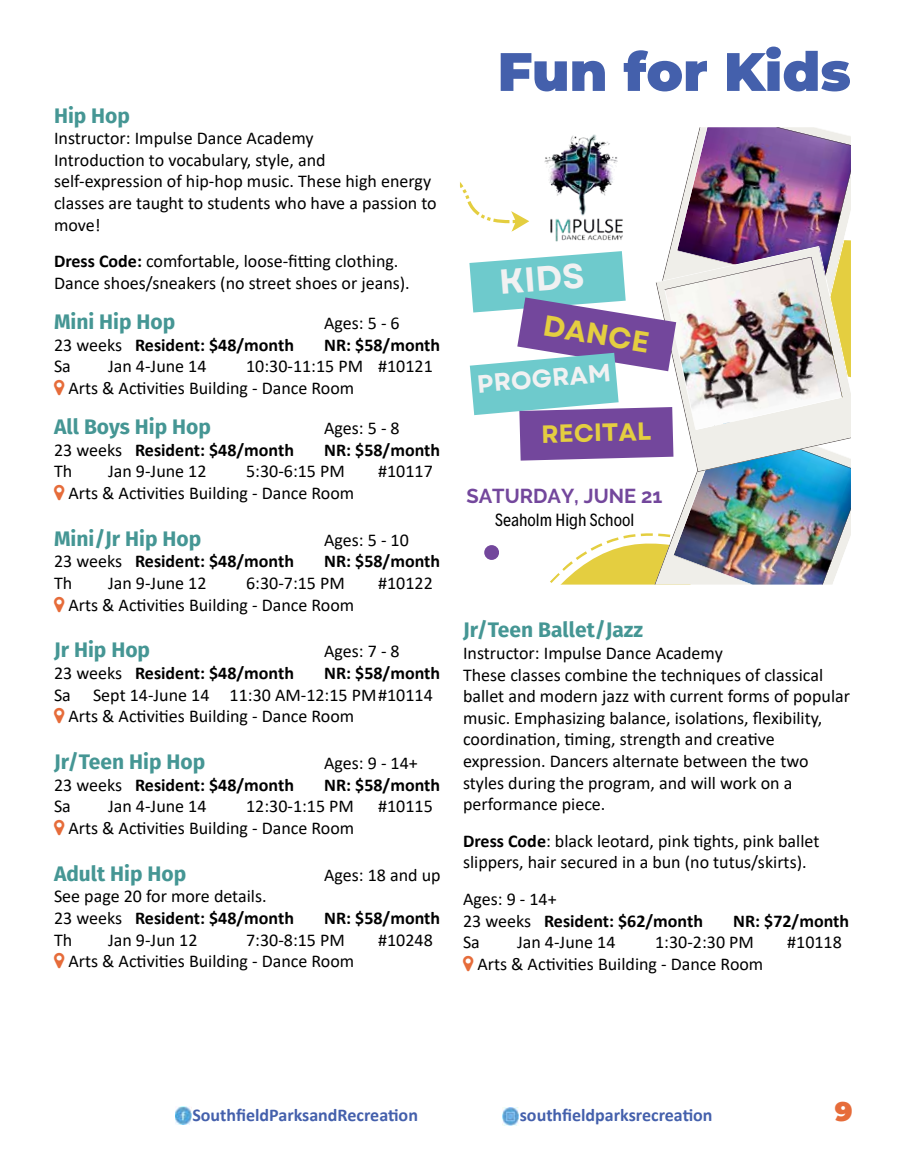
<style>
.page{position:relative;width:905px;height:1175px;background:#fff}
.page>*{position:absolute;margin:0;border:0;box-sizing:border-box;transform-origin:0 0}
.t1{font:900 54px "Montserrat";color:#4460ac}
.t2{font:700 34.65px "Garet";color:#f1f1f2}
.t3{font:700 29.1px "Garet";color:#e4ce40}
.t4{font:900 27px "Montserrat";color:#e66c3a}
.t5{font:700 24.9px "Garet";color:#f1f1f2}
.t6{font:700 24.9px "Garet";color:#e4ce40}
.t7{font:700 21px "Fira Sans";color:#459694}
.t8{font:700 20.1px "Raleway";color:#73479c}
.t9{font:18px/21.6px "Calibri";color:#000}
.t10{font:700 18px/21.6px "Calibri";color:#000}
.t11{font:700 18px "Calibri";color:#4460ac}
.t12{font:17.85px "Decalotype";color:#000}
.s1{font-weight:700}
.s2{font-weight:400}
</style>
<div class="page">
<img style="left:175px;top:1106px;width:17px;height:18px">
<img style="left:502px;top:1107px;width:17px;height:18px">
<img style="left:460px;top:127px;width:390px;height:457px">
<img style="left:533px;top:131px;width:102px;height:120px">
<p class="t7" style="left:54px;top:98px;width:77px">Hip Hop</p>
<p class="t9" style="left:54px;top:127px;width:384px">Instructor: Impulse Dance Academy<br>Introduction to vocabulary, style, and self-expression of hip-hop music. These high energy classes are taught to students who have a passion to move!</p>
<p class="t9" style="left:54px;top:250px;width:357px"><span class="s1">Dress Code:</span> comfortable, loose-fitting clothing.<br>Dance shoes/sneakers (no street shoes or jeans).</p>
<p class="t7" style="left:54px;top:304px;width:123px">Mini Hip Hop</p>
<p class="t9" style="left:324px;top:312px;width:77px">Ages: 5 - 6</p>
<p class="t10" style="left:54px;top:333px;width:241px"><span class="s2">23 weeks</span> Resident: $48/month</p>
<p class="t10" style="left:324px;top:333px;width:117px">NR: $58/month</p>
<p class="t9" style="left:54px;top:355px;width:18px">Sa</p>
<p class="t9" style="left:108px;top:355px;width:100px">Jan 4-June 14</p>
<p class="t9" style="left:68px;top:355px;width:366px;text-indent:178px">10:30-11:15 PM #10121<br>Arts &amp; Activities Building - Dance Room</p>
<p class="t7" style="left:54px;top:409px;width:158px">All Boys Hip Hop</p>
<p class="t9" style="left:324px;top:417px;width:77px">Ages: 5 - 8</p>
<p class="t10" style="left:54px;top:438px;width:241px"><span class="s2">23 weeks</span> Resident: $48/month</p>
<p class="t10" style="left:324px;top:438px;width:117px">NR: $58/month</p>
<p class="t9" style="left:54px;top:460px;width:20px">Th</p>
<p class="t9" style="left:108px;top:460px;width:100px">Jan 9-June 12</p>
<p class="t9" style="left:246px;top:460px;width:100px">5:30-6:15 PM</p>
<p class="t9" style="left:378px;top:460px;width:56px">#10117</p>
<p class="t9" style="left:68px;top:481px;width:287px">Arts &amp; Activities Building - Dance Room</p>
<p class="t7" style="left:54px;top:521px;width:149px">Mini/Jr Hip Hop</p>
<p class="t9" style="left:324px;top:528px;width:86px">Ages: 5 - 10</p>
<p class="t10" style="left:54px;top:550px;width:241px"><span class="s2">23 weeks</span> Resident: $48/month</p>
<p class="t10" style="left:324px;top:550px;width:117px">NR: $58/month</p>
<p class="t9" style="left:54px;top:571px;width:20px">Th</p>
<p class="t9" style="left:108px;top:571px;width:100px">Jan 9-June 12</p>
<p class="t9" style="left:246px;top:571px;width:100px">6:30-7:15 PM</p>
<p class="t9" style="left:378px;top:571px;width:56px">#10122</p>
<p class="t9" style="left:68px;top:593px;width:287px">Arts &amp; Activities Building - Dance Room</p>
<p class="t7" style="left:54px;top:632px;width:97px">Jr Hip Hop</p>
<p class="t9" style="left:324px;top:640px;width:77px">Ages: 7 - 8</p>
<p class="t10" style="left:54px;top:662px;width:241px"><span class="s2">23 weeks</span> Resident: $48/month</p>
<p class="t10" style="left:324px;top:662px;width:117px">NR: $58/month</p>
<p class="t9" style="left:68px;top:683px;width:366px;text-indent:-14px">Sa Sept 14-June 14 11:30 AM-12:15 PM#10114<br>Arts &amp; Activities Building - Dance Room</p>
<p class="t7" style="left:54px;top:744px;width:153px">Jr/Teen Hip Hop</p>
<p class="t9" style="left:324px;top:751px;width:95px">Ages: 9 - 14+</p>
<p class="t10" style="left:54px;top:773px;width:241px"><span class="s2">23 weeks</span> Resident: $48/month</p>
<p class="t10" style="left:324px;top:773px;width:117px">NR: $58/month</p>
<p class="t9" style="left:54px;top:795px;width:18px">Sa</p>
<p class="t9" style="left:108px;top:795px;width:100px">Jan 4-June 14</p>
<p class="t9" style="left:246px;top:795px;width:109px">12:30-1:15 PM</p>
<p class="t9" style="left:378px;top:795px;width:56px">#10115</p>
<p class="t9" style="left:68px;top:816px;width:287px">Arts &amp; Activities Building - Dance Room</p>
<p class="t7" style="left:54px;top:855px;width:134px">Adult Hip Hop</p>
<p class="t9" style="left:324px;top:863px;width:118px">Ages: 18 and up</p>
<p class="t9" style="left:54px;top:885px;width:241px">See page 20 for more details.<br>23 weeks <span class="s1">Resident: $48/month</span></p>
<p class="t10" style="left:324px;top:906px;width:117px">NR: $58/month</p>
<p class="t9" style="left:54px;top:928px;width:20px">Th</p>
<p class="t9" style="left:108px;top:928px;width:91px">Jan 9-Jun 12</p>
<p class="t9" style="left:246px;top:928px;width:100px">7:30-8:15 PM</p>
<p class="t9" style="left:378px;top:928px;width:56px">#10248</p>
<p class="t9" style="left:68px;top:949px;width:287px">Arts &amp; Activities Building - Dance Room</p>
<h1 class="t1" style="left:497px;top:31px;width:355px">Fun for Kids</h1>
<h2 class="t2" style="left:497px;top:260px;width:87px;rotate:-4deg">KIDS</h2>
<h3 class="t3" style="left:546px;top:307px;width:109px;rotate:9deg">DANCE</h3>
<h3 class="t5" style="left:475px;top:368px;width:136px;rotate:-5deg">PROGRAM</h3>
<h3 class="t6" style="left:541px;top:418px;width:112px;rotate:-1deg">RECITAL</h3>
<p class="t8" style="left:466px;top:485px;width:197px">SATURDAY, JUNE 21</p>
<p class="t12" style="left:495px;top:507px;width:140px">Seaholm High School</p>
<p class="t7" style="left:463px;top:612px;width:181px">Jr/Teen Ballet/Jazz</p>
<p class="t9" style="left:463px;top:641px;width:388px">Instructor: Impulse Dance Academy<br>These classes combine the techniques of classical ballet and modern jazz with current forms of popular music. Emphasizing balance, isolations, flexibility, coordination, timing, strength and creative expression. Dancers alternate between the two styles during the program, and will work on a performance piece.</p>
<p class="t9" style="left:463px;top:829px;width:358px"><span class="s1">Dress Code</span>: black leotard, pink tights, pink ballet slippers, hair secured in a bun (no tutus/skirts).</p>
<p class="t10" style="left:463px;top:888px;width:241px"><span class="s2">Ages: 9 - 14+<br>23 weeks</span> Resident: $62/month</p>
<p class="t10" style="left:733px;top:909px;width:117px">NR: $72/month</p>
<p class="t9" style="left:463px;top:931px;width:18px">Sa</p>
<p class="t9" style="left:517px;top:931px;width:100px">Jan 4-June 14</p>
<p class="t9" style="left:655px;top:931px;width:100px">1:30-2:30 PM</p>
<p class="t9" style="left:787px;top:931px;width:56px">#10118</p>
<p class="t9" style="left:477px;top:952px;width:287px">Arts &amp; Activities Building - Dance Room</p>
<p class="t11" style="left:192px;top:1102px;width:227px">SouthfieldParksandRecreation</p>
<p class="t11" style="left:520px;top:1102px;width:194px">southfieldparksrecreation</p>
<h3 class="t4" style="left:834px;top:1091px;width:19px">9</h3>
</div>
